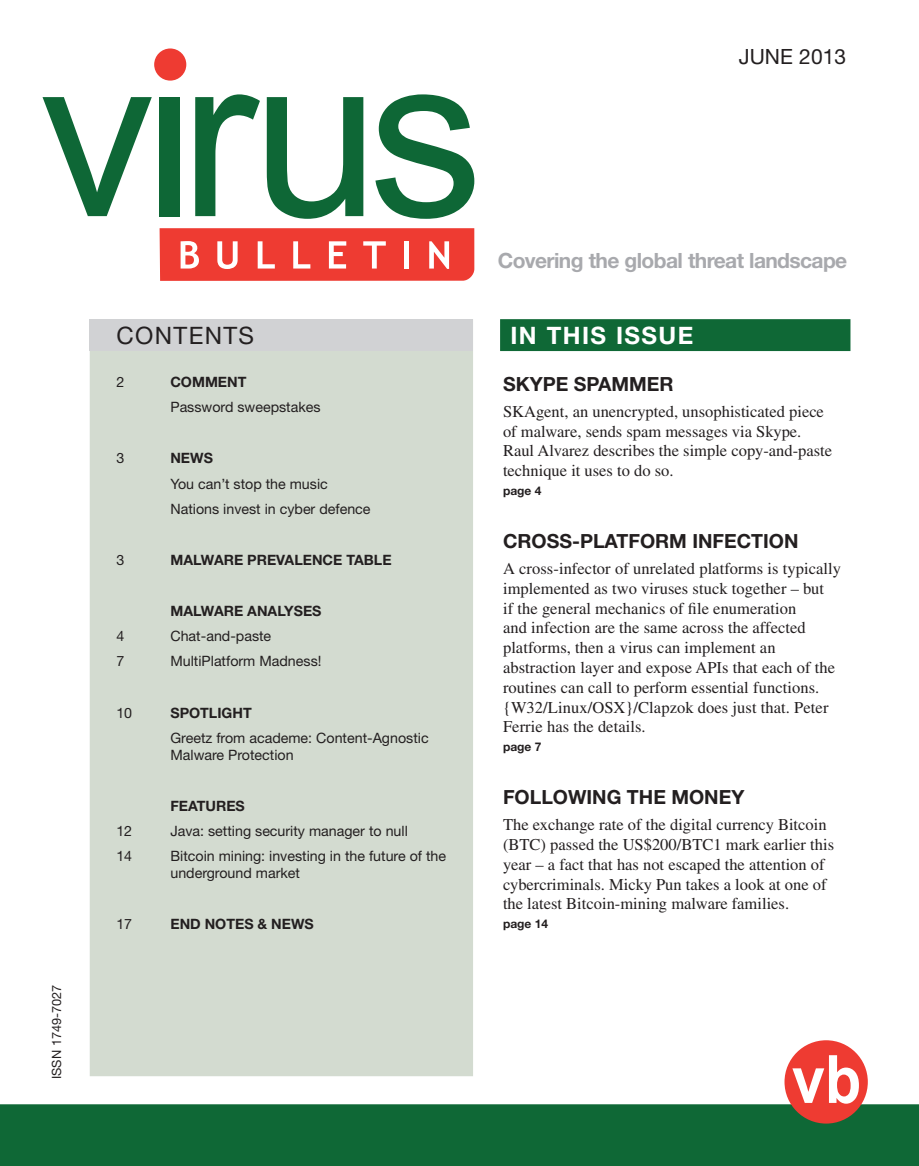
<style>
.page{position:relative;width:919px;height:1166px;background:#fff}
.page>*{position:absolute;margin:0;border:0;box-sizing:border-box;transform-origin:0 0}
.t1{font:700 24px "Helvetica Neue";letter-spacing:.055em;color:#fff}
.t2{font:24px "Helvetica Neue";letter-spacing:.055em;color:#231f20}
.t3{font:700 21px "Helvetica Neue";letter-spacing:-.03em;color:#a8a9ad}
.t4{font:21px "Helvetica Neue";color:#231f20}
.t5{font:700 19.5px "Helvetica Neue";color:#231f20}
.t6{font:16.5px/19.8px "Times";color:#231f20}
.t7{font:14.25px/17.1px "Helvetica Neue";color:#231f20}
.t8{font:700 14.25px "Helvetica Neue";color:#231f20}
.t9{font:12.75px "Helvetica Neue";color:#231f20}
.t10{font:700 12px "Helvetica Neue";color:#231f20}
</style>
<div class="page">
<svg style="left:43px;top:97px;width:109px;height:119px"></svg>
<div style="left:160px;top:97px;width:20px;height:119px;background:#0e6736"></div>
<svg style="left:195px;top:94px;width:65px;height:122px"></svg>
<svg style="left:267px;top:97px;width:96px;height:122px"></svg>
<svg style="left:375px;top:94px;width:99px;height:125px"></svg>
<div style="left:154px;top:48px;width:32px;height:33px;background:#ee3b32;border-radius:50%"></div>
<svg style="left:159px;top:228px;width:315px;height:53px;background:#f0544c"></svg>
<div style="left:0;top:1103px;width:918px;height:62px;background:#0f6836"></div>
<div style="left:784px;top:1039px;width:83px;height:84px;background:#ee3b32;border-radius:50%"></div>
<svg style="left:792px;top:1054px;width:66px;height:49px"></svg>
<div style="left:90px;top:320px;width:382px;height:755px;background:#d3dbd0"></div>
<div style="left:90px;top:319px;width:383px;height:32px;background:#d1d2d4"></div>
<div style="left:501px;top:320px;width:348px;height:30px;background:#0f6836"></div>
<div style="left:500px;top:319px;width:350px;height:32px;border:2px solid #0f6836"></div>
<p class="t4" style="left:738px;top:49px;width:109px">JUNE 2013</p>
<p class="t9" style="left:52px;top:1078px;width:96px;rotate:-90deg">ISSN 1749-7027</p>
<p class="t3" style="left:497px;top:252px;width:351px">Covering the global threat landscape</p>
<h1 class="t2" style="left:116px;top:326px;width:139px">CONTENTS</h1>
<h1 class="t1" style="left:510px;top:326px;width:184px">IN THIS ISSUE</h1>
<p class="t7" style="left:116px;top:374px;width:9px">2</p>
<p class="t8" style="left:170px;top:377px;width:77px">COMMENT</p>
<p class="t7" style="left:170px;top:400px;width:152px">Password sweepstakes</p>
<p class="t7" style="left:116px;top:451px;width:9px">3</p>
<p class="t8" style="left:170px;top:453px;width:44px">NEWS</p>
<p class="t7" style="left:170px;top:472px;width:202px;line-height:25.2px">You can’t stop the music<br>Nations invest in cyber defence</p>
<p class="t7" style="left:116px;top:552px;width:9px">3</p>
<p class="t8" style="left:170px;top:554px;width:223px">MALWARE PREVALENCE TABLE</p>
<p class="t8" style="left:170px;top:605px;width:152px">MALWARE ANALYSES</p>
<p class="t7" style="left:116px;top:629px;width:9px">4</p>
<p class="t7" style="left:170px;top:629px;width:102px">Chat-and-paste</p>
<p class="t7" style="left:116px;top:654px;width:9px">7</p>
<p class="t7" style="left:170px;top:654px;width:152px">MultiPlatform Madness!</p>
<p class="t7" style="left:116px;top:705px;width:17px">10</p>
<p class="t8" style="left:170px;top:707px;width:83px">SPOTLIGHT</p>
<p class="t7" style="left:170px;top:730px;width:260px">Greetz from academe: Content-Agnostic<br>Malware Protection</p>
<p class="t8" style="left:170px;top:800px;width:76px">FEATURES</p>
<p class="t7" style="left:116px;top:823px;width:17px">12</p>
<p class="t7" style="left:170px;top:823px;width:239px">Java: setting security manager to null</p>
<p class="t7" style="left:116px;top:848px;width:17px">14</p>
<p class="t7" style="left:170px;top:848px;width:277px">Bitcoin mining: investing in the future of the underground market</p>
<p class="t7" style="left:116px;top:916px;width:17px">17</p>
<p class="t8" style="left:170px;top:918px;width:145px">END NOTES &amp; NEWS</p>
<p class="t5" style="left:503px;top:377px;width:172px">SKYPE SPAMMER</p>
<p class="t6" style="left:503px;top:403px;width:330px">SKAgent, an unencrypted, unsophisticated piece of malware, sends spam messages via Skype.<br>Raul Alvarez describes the simple copy-and-paste technique it uses to do so.</p>
<p class="t10" style="left:503px;top:486px;width:40px">page 4</p>
<p class="t5" style="left:503px;top:534px;width:297px">CROSS-PLATFORM INFECTION</p>
<p class="t6" style="left:503px;top:560px;width:339px">A cross-infector of unrelated platforms is typically implemented as two viruses stuck together – but<br>if the general mechanics of file enumeration<br>and infection are the same across the affected platforms, then a virus can implement an abstraction layer and expose APIs that each of the routines can call to perform essential functions. {W32/Linux/OSX}/Clapzok does just that. Peter Ferrie has the details.</p>
<p class="t10" style="left:503px;top:742px;width:40px">page 7</p>
<p class="t5" style="left:503px;top:790px;width:243px">FOLLOWING THE MONEY</p>
<p class="t6" style="left:503px;top:816px;width:332px">The exchange rate of the digital currency Bitcoin (BTC) passed the US$200/BTC1 mark earlier this year – a fact that has not escaped the attention of cybercriminals. Micky Pun takes a look at one of the latest Bitcoin-mining malware families.</p>
<p class="t10" style="left:503px;top:919px;width:47px">page 14</p>
</div>
